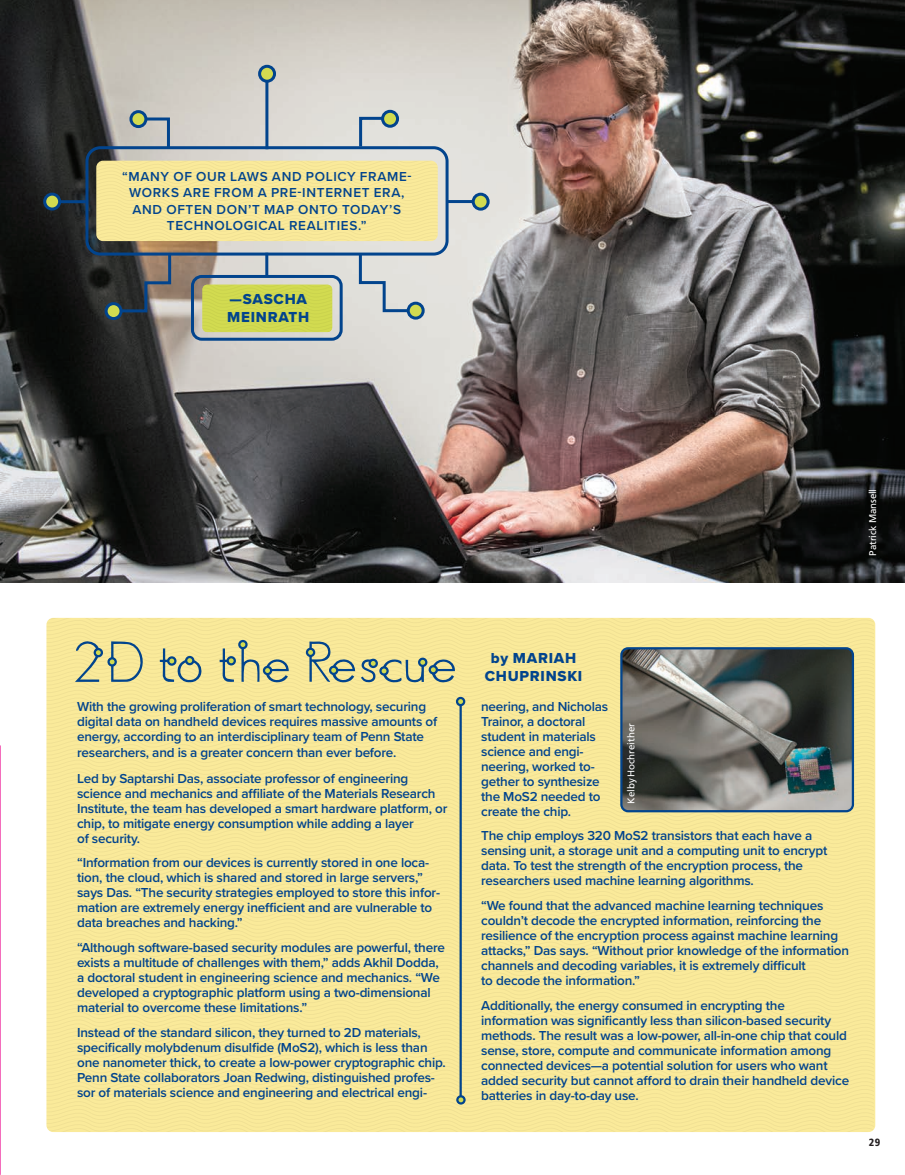
<style>
.page{position:relative;width:905px;height:1175px;background:#fff}
.page>*{position:absolute;margin:0;border:0;box-sizing:border-box;transform-origin:0 0}
.t1{font:15px/17.5px "Proxima Nova Extrabld";letter-spacing:.05em;color:#02448d}
.t2{font:600 13.5px/15px "Proxima Nova";letter-spacing:-.015em;color:#02448d}
.t3{font:600 13.5px/16.5px "Proxima Nova";letter-spacing:.05em;color:#02448d;text-align:center}
.t4{font:900 condensed 10.5px "Frutiger";color:#231f20}
.t5{font:9.75px "Frutiger";letter-spacing:-.01em;color:#fff}
</style>
<div class="page">
<img style="left:0;top:745px;width:1px;height:429px">
<img style="left:1px;top:0;width:903px;height:582px">
<div style="left:96px;top:161px;width:342px;height:80px;background:#f9e999"></div>
<div style="left:85px;top:146px;width:363px;height:109px;border:3px solid #02448d;border-radius:13px"></div>
<svg style="left:117px;top:251px;width:56px;height:63px;background:#5b5b5d"></svg>
<svg style="left:357px;top:250px;width:56px;height:64px;background:#c3cbd0"></svg>
<hr style="left:58px;top:200px;width:28px;height:3px;background:#02448d">
<div style="left:45px;top:194px;width:15px;height:15px;background:#d2db50;border-radius:50%"></div>
<div style="left:43px;top:193px;width:18px;height:17px;border:3px solid #02448d;border-radius:50%"></div>
<hr style="left:446px;top:200px;width:29px;height:3px;background:#02448d">
<svg style="left:473px;top:194px;width:15px;height:15px"></svg>
<div style="left:471px;top:193px;width:18px;height:18px;border:3px solid #02448d;border-radius:50%"></div>
<div style="left:106px;top:304px;width:15px;height:14px;background:#d2db50;border-radius:50%"></div>
<div style="left:105px;top:302px;width:17px;height:18px;border:3px solid #02448d;border-radius:50%"></div>
<div style="left:408px;top:303px;width:15px;height:15px;background:#d2db50;border-radius:50%"></div>
<div style="left:407px;top:302px;width:17px;height:17px;border:3px solid #02448d;border-radius:50%"></div>
<svg style="left:140px;top:116px;width:31px;height:34px"></svg>
<div style="left:131px;top:112px;width:15px;height:15px;background:#d2db50;border-radius:50%"></div>
<div style="left:129px;top:110px;width:18px;height:18px;border:3px solid #02448d;border-radius:50%"></div>
<svg style="left:357px;top:115px;width:32px;height:34px"></svg>
<div style="left:382px;top:111px;width:15px;height:15px;background:#d2db50;border-radius:50%"></div>
<div style="left:381px;top:110px;width:18px;height:18px;border:3px solid #02448d;border-radius:50%"></div>
<hr style="left:265px;top:253px;width:3px;height:24px;background:#02448d">
<div style="left:202px;top:285px;width:130px;height:47px;background:#d1da4f"></div>
<div style="left:191px;top:275px;width:151px;height:66px;border:3px solid #02448d;border-radius:9px"></div>
<hr style="left:265px;top:79px;width:3px;height:70px;background:#02448d">
<div style="left:259px;top:66px;width:15px;height:15px;background:#d2db50;border-radius:50%"></div>
<div style="left:258px;top:65px;width:18px;height:18px;border:3px solid #02448d;border-radius:50%"></div>
<div style="left:46px;top:618px;width:827px;height:514px;background:#f9e999"></div>
<svg style="left:430px;top:666px;width:7px;height:7px"></svg>
<div style="left:428px;top:665px;width:10px;height:9px;border:2px solid #02448d;border-radius:50%"></div>
<svg style="left:419px;top:658px;width:7px;height:8px"></svg>
<div style="left:418px;top:657px;width:9px;height:10px;border:2px solid #02448d;border-radius:50%"></div>
<svg style="left:380px;top:667px;width:7px;height:7px"></svg>
<div style="left:379px;top:666px;width:10px;height:9px;border:2px solid #02448d;border-radius:50%"></div>
<svg style="left:369px;top:660px;width:8px;height:7px"></svg>
<div style="left:368px;top:658px;width:10px;height:10px;border:2px solid #02448d;border-radius:50%"></div>
<svg style="left:330px;top:666px;width:7px;height:8px"></svg>
<div style="left:329px;top:665px;width:9px;height:10px;border:2px solid #02448d;border-radius:50%"></div>
<div style="left:264px;top:667px;width:7px;height:7px;background:#d2db50;border-radius:50%"></div>
<div style="left:263px;top:666px;width:9px;height:9px;border:2px solid #02448d;border-radius:50%"></div>
<div style="left:239px;top:641px;width:7px;height:7px;background:#d2db50;border-radius:50%"></div>
<div style="left:238px;top:640px;width:9px;height:9px;border:2px solid #02448d;border-radius:50%"></div>
<div style="left:228px;top:657px;width:7px;height:7px;background:#d2db50;border-radius:50%"></div>
<div style="left:226px;top:656px;width:10px;height:9px;border:2px solid #02448d;border-radius:50%"></div>
<div style="left:186px;top:657px;width:7px;height:7px;background:#d2db50;border-radius:50%"></div>
<div style="left:185px;top:656px;width:9px;height:9px;border:2px solid #02448d;border-radius:50%"></div>
<div style="left:168px;top:657px;width:7px;height:7px;background:#d2db50;border-radius:50%"></div>
<div style="left:167px;top:656px;width:9px;height:9px;border:2px solid #02448d;border-radius:50%"></div>
<div style="left:109px;top:658px;width:7px;height:7px;background:#d2db50;border-radius:50%"></div>
<div style="left:107px;top:657px;width:10px;height:9px;border:2px solid #02448d;border-radius:50%"></div>
<div style="left:95px;top:649px;width:7px;height:7px;background:#d2db50;border-radius:50%"></div>
<div style="left:94px;top:648px;width:9px;height:9px;border:2px solid #02448d;border-radius:50%"></div>
<svg style="left:307px;top:649px;width:7px;height:7px"></svg>
<div style="left:306px;top:647px;width:9px;height:10px;border:2px solid #02448d;border-radius:50%"></div>
<hr style="left:459px;top:703px;width:3px;height:399px;background:#02448d">
<div style="left:457px;top:1096px;width:7px;height:7px;background:#d2db50;border-radius:50%"></div>
<div style="left:456px;top:1095px;width:9px;height:9px;border:2px solid #02448d;border-radius:50%"></div>
<div style="left:457px;top:698px;width:7px;height:7px;background:#d2db50;border-radius:50%"></div>
<div style="left:456px;top:697px;width:9px;height:9px;border:2px solid #02448d;border-radius:50%"></div>
<img style="left:621px;top:648px;width:231px;height:163px">
<div style="left:620px;top:647px;width:234px;height:165px;border:2px solid #02448d;border-radius:7px"></div>
<p class="t3" style="left:122px;top:167px;width:291px">“MANY OF OUR LAWS AND POLICY FRAME-<br>WORKS ARE FROM A PRE-INTERNET ERA,<br>AND OFTEN DON’T MAP ONTO TODAY’S<br>TECHNOLOGICAL REALITIES.”</p>
<p class="t1" style="left:227px;top:290px;width:84px">—SASCHA<br>MEINRATH</p>
<p class="t5" style="left:867px;top:556px;width:68px;rotate:-90deg">Patrick Mansell</p>
<p class="t2" style="left:77px;top:698px;width:361px">With the growing proliferation of smart technology, securing digital data on handheld devices requires massive amounts of energy, according to an interdisciplinary team of Penn State</p>
<p class="t2" style="left:77px;top:739px;width:333px;line-height:25.5px">researchers, and is a greater concern than ever before.<br>Led by Saptarshi Das, associate professor of engineering</p>
<p class="t2" style="left:77px;top:785px;width:372px">science and mechanics and affiliate of the Materials Research Institute, the team has developed a smart hardware platform, or chip, to mitigate energy consumption while adding a layer<br>of security.</p>
<p class="t2" style="left:77px;top:855px;width:364px">“Information from our devices is currently stored in one loca&shy;tion, the cloud, which is shared and stored in large servers,” says Das. “The security strategies employed to store this infor&shy;mation are extremely energy inefficient and are vulnerable to data breaches and hacking.”</p>
<p class="t2" style="left:77px;top:939px;width:369px">“Although software-based security modules are powerful, there exists a multitude of challenges with them,” adds Akhil Dodda, a doctoral student in engineering science and mechanics. “We developed a cryptographic platform using a two-dimensional material to overcome these limitations.”</p>
<p class="t2" style="left:77px;top:1024px;width:370px">Instead of the standard silicon, they turned to 2D materials, specifically molybdenum disulfide (MoS2), which is less than one nanometer thick, to create a low-power cryptographic chip.<br>Penn State collaborators Joan Redwing, distinguished profes&shy;sor of materials science and engineering and electrical engi-</p>
<p class="t1" style="left:484px;top:649px;width:99px;text-align:center">by MARIAH<br>CHUPRINSKI</p>
<p class="t2" style="left:481px;top:698px;width:128px">neering, and Nicholas<br>Trainor, a doctoral student in materials science and engi&shy;neering, worked to&shy;gether to synthesize the MoS2 needed to create the chip.</p>
<p class="t2" style="left:481px;top:828px;width:347px">The chip employs 320 MoS2 transistors that each have a sensing unit, a storage unit and a computing unit to encrypt data. To test the strength of the encryption process, the researchers used machine learning algorithms.</p>
<p class="t2" style="left:481px;top:897px;width:369px">“We found that the advanced machine learning techniques couldn’t decode the encrypted information, reinforcing the resilience of the encryption process against machine learning attacks,” Das says. “Without prior knowledge of the information channels and decoding variables, it is extremely difficult<br>to decode the information.”</p>
<p class="t2" style="left:481px;top:997px;width:369px">Additionally, the energy consumed in encrypting the information was significantly less than silicon-based security methods. The result was a low-power, all-in-one chip that could sense, store, compute and communicate information among connected devices—a potential solution for users who want added security but cannot afford to drain their handheld device batteries in day-to-day use.</p>
<p class="t5" style="left:625px;top:803px;width:82px;rotate:-90deg">Kelby Hochreither</p>
<p class="t4" style="left:868px;top:1135px;width:13px">29</p>
</div>
